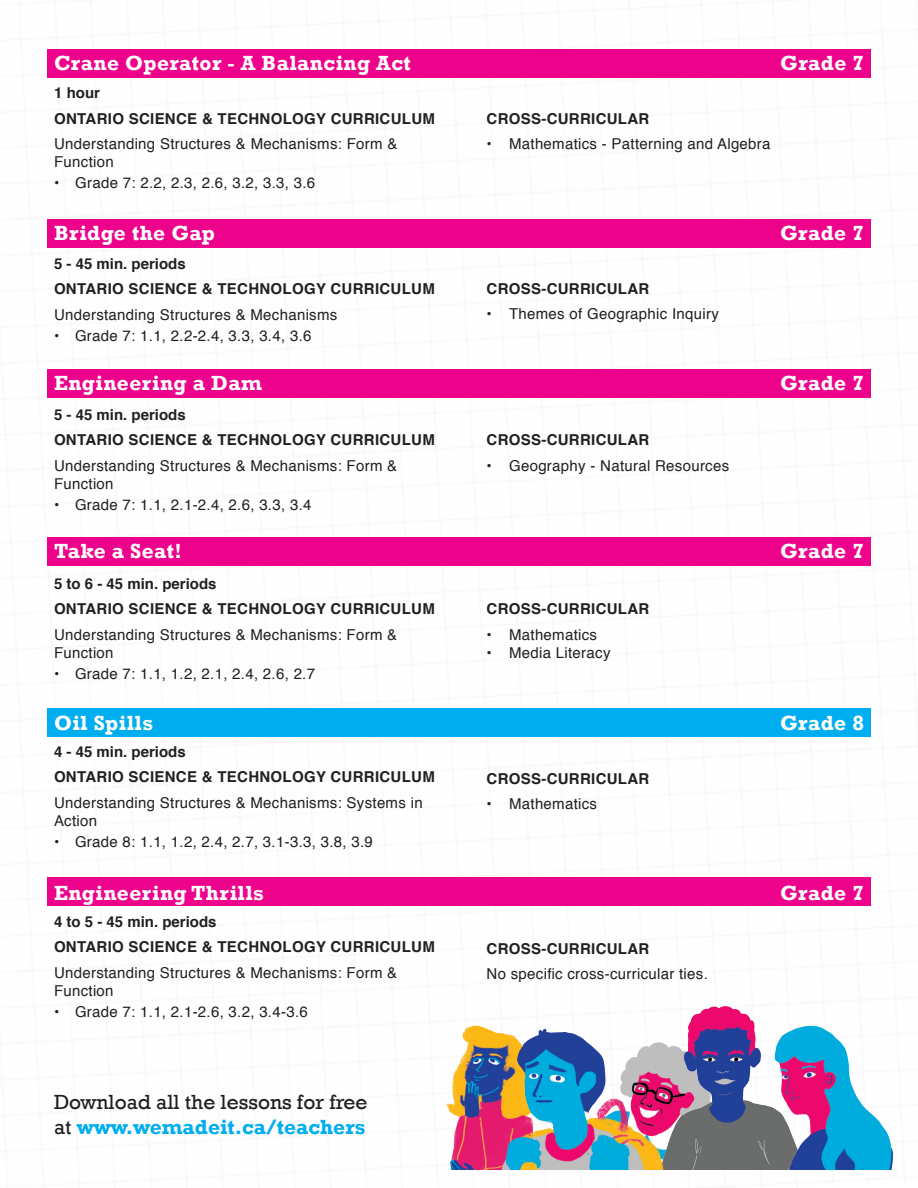
<style>
.page{position:relative;width:918px;height:1188px;background:#fff}
.page>*{position:absolute;margin:0;border:0;box-sizing:border-box;transform-origin:0 0}
.t1{font:700 21px "Rockwell";letter-spacing:.02em;color:#fff}
.t2{font:21px "Rockwell";color:#231f20}
.t3{font:700 21px "Rockwell";color:#00aeef}
.t4{font:15px/18px "Helvetica";letter-spacing:.02em;color:#231f20}
.t5{font:700 15px "Helvetica";letter-spacing:.02em;color:#231f20}
.t6{font:700 15px "Helvetica";color:#231f20}
.s1{font-weight:400;color:#231f20}
</style>
<div class="page">
<div style="left:48px;top:50px;width:823px;height:28px;background:#ed028c"></div>
<div style="left:48px;top:220px;width:823px;height:28px;background:#ed028c"></div>
<div style="left:48px;top:370px;width:823px;height:28px;background:#ed028c"></div>
<div style="left:48px;top:537px;width:823px;height:29px;background:#ed028c"></div>
<div style="left:48px;top:877px;width:823px;height:28px;background:#ed028c"></div>
<div style="left:48px;top:708px;width:823px;height:28px;background:#00aeef"></div>
<img style="left:446px;top:1025px;width:50px;height:144px">
<img style="left:676px;top:1006px;width:67px;height:163px">
<img style="left:743px;top:1013px;width:151px;height:156px">
<img style="left:496px;top:1028px;width:180px;height:141px">
<p class="t1" style="left:54px;top:50px;width:358px">Crane Operator - A Balancing Act</p>
<p class="t1" style="left:780px;top:50px;width:85px">Grade 7</p>
<p class="t5" style="left:54px;top:81px;width:47px">1 hour</p>
<p class="t5" style="left:54px;top:107px;width:382px">ONTARIO SCIENCE &amp; TECHNOLOGY CURRICULUM</p>
<p class="t4" style="left:54px;top:136px;width:345px">Understanding Structures &amp; Mechanisms: Form &amp;<br>Function</p>
<p class="t4" style="left:54px;top:175px;width:263px">• Grade 7: 2.2, 2.3, 2.6, 3.2, 3.3, 3.6</p>
<p class="t5" style="left:487px;top:106px;width:164px">CROSS-CURRICULAR</p>
<p class="t4" style="left:487px;top:135px;width:285px">• Mathematics - Patterning and Algebra</p>
<p class="t1" style="left:54px;top:220px;width:162px">Bridge the Gap</p>
<p class="t1" style="left:780px;top:220px;width:85px">Grade 7</p>
<p class="t6" style="left:54px;top:251px;width:133px">5 - 45 min. periods</p>
<p class="t5" style="left:54px;top:277px;width:382px">ONTARIO SCIENCE &amp; TECHNOLOGY CURRICULUM</p>
<p class="t4" style="left:54px;top:306px;width:285px">Understanding Structures &amp; Mechanisms</p>
<p class="t4" style="left:54px;top:327px;width:259px">• Grade 7: 1.1, 2.2-2.4, 3.3, 3.4, 3.6</p>
<p class="t5" style="left:487px;top:277px;width:164px">CROSS-CURRICULAR</p>
<p class="t4" style="left:487px;top:306px;width:234px">• Themes of Geographic Inquiry</p>
<p class="t1" style="left:54px;top:370px;width:209px">Engineering a Dam</p>
<p class="t1" style="left:780px;top:370px;width:85px">Grade 7</p>
<p class="t6" style="left:54px;top:402px;width:133px">5 - 45 min. periods</p>
<p class="t5" style="left:54px;top:428px;width:382px">ONTARIO SCIENCE &amp; TECHNOLOGY CURRICULUM</p>
<p class="t4" style="left:54px;top:457px;width:345px">Understanding Structures &amp; Mechanisms: Form &amp;<br>Function</p>
<p class="t4" style="left:54px;top:496px;width:259px">• Grade 7: 1.1, 2.1-2.4, 2.6, 3.3, 3.4</p>
<p class="t5" style="left:487px;top:428px;width:164px">CROSS-CURRICULAR</p>
<p class="t4" style="left:487px;top:457px;width:244px">• Geography - Natural Resources</p>
<p class="t1" style="left:54px;top:538px;width:130px">Take a Seat!</p>
<p class="t1" style="left:780px;top:538px;width:85px">Grade 7</p>
<p class="t6" style="left:54px;top:572px;width:164px">5 to 6 - 45 min. periods</p>
<p class="t5" style="left:54px;top:597px;width:382px">ONTARIO SCIENCE &amp; TECHNOLOGY CURRICULUM</p>
<p class="t4" style="left:54px;top:626px;width:345px">Understanding Structures &amp; Mechanisms: Form &amp;<br>Function</p>
<p class="t4" style="left:54px;top:665px;width:263px">• Grade 7: 1.1, 1.2, 2.1, 2.4, 2.6, 2.7</p>
<p class="t5" style="left:487px;top:597px;width:164px">CROSS-CURRICULAR</p>
<p class="t4" style="left:487px;top:626px;width:112px">• Mathematics</p>
<p class="t4" style="left:487px;top:644px;width:125px">• Media Literacy</p>
<p class="t1" style="left:54px;top:710px;width:101px">Oil Spills</p>
<p class="t1" style="left:780px;top:710px;width:85px">Grade 8</p>
<p class="t6" style="left:54px;top:740px;width:133px">4 - 45 min. periods</p>
<p class="t5" style="left:54px;top:765px;width:382px">ONTARIO SCIENCE &amp; TECHNOLOGY CURRICULUM</p>
<p class="t4" style="left:54px;top:794px;width:370px">Understanding Structures &amp; Mechanisms: Systems in<br>Action</p>
<p class="t4" style="left:54px;top:833px;width:320px">• Grade 8: 1.1, 1.2, 2.4, 2.7, 3.1-3.3, 3.8, 3.9</p>
<p class="t5" style="left:487px;top:766px;width:164px">CROSS-CURRICULAR</p>
<p class="t4" style="left:487px;top:796px;width:112px">• Mathematics</p>
<p class="t1" style="left:54px;top:880px;width:212px">Engineering Thrills</p>
<p class="t1" style="left:780px;top:880px;width:85px">Grade 7</p>
<p class="t6" style="left:54px;top:909px;width:164px">4 to 5 - 45 min. periods</p>
<p class="t5" style="left:54px;top:935px;width:382px">ONTARIO SCIENCE &amp; TECHNOLOGY CURRICULUM</p>
<p class="t4" style="left:54px;top:964px;width:345px">Understanding Structures &amp; Mechanisms: Form &amp;<br>Function</p>
<p class="t4" style="left:54px;top:1003px;width:255px">• Grade 7: 1.1, 2.1-2.6, 3.2, 3.4-3.6</p>
<p class="t2" style="left:54px;top:1089px;width:315px">Download all the lessons for free</p>
<p class="t3" style="left:54px;top:1114px;width:313px"><span class="s1">at</span> www.wemadeit.ca/teachers</p>
<p class="t5" style="left:487px;top:936px;width:164px">CROSS-CURRICULAR</p>
<p class="t4" style="left:487px;top:965px;width:223px">No specific cross-curricular ties.</p>
</div>
